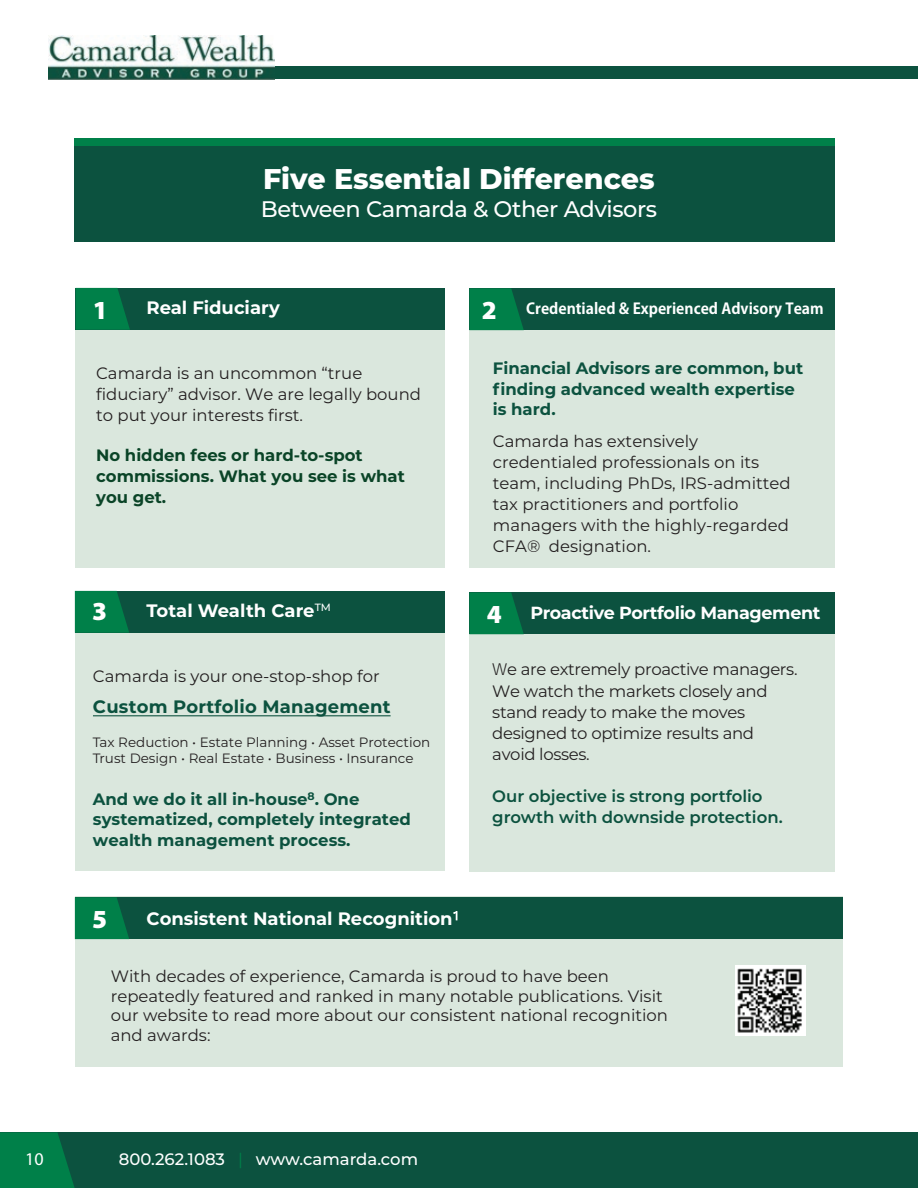
<style>
.page{position:relative;width:918px;height:1188px;background:#fff}
.page>*{position:absolute;margin:0;border:0;box-sizing:border-box;transform-origin:0 0}
.t1{font:800 28.5px "Montserrat";color:#fff}
.t2{font:900 26.1px "Myriad Pro";color:#fff}
.t3{font:500 22.5px "Montserrat";letter-spacing:-.02em;color:#fff}
.t4{font:700 18px "Montserrat";color:#fff}
.t5{font:700 18px "Montserrat";letter-spacing:.01em;color:#0c523f}
.t6{font:18px "Myriad Pro";color:#fff}
.t7{font:700 17.55px "Montserrat";letter-spacing:-.02em;color:#fff}
.t8{font:16.5px/21px "Montserrat";color:#231f20}
.t9{font:700 16.5px/20.1px "Montserrat";color:#0c523f}
.t10{font:16.5px/21.1px "Montserrat";letter-spacing:-.02em;color:#231f20}
.t11{font:700 16.5px/21px "Montserrat";color:#0a4427}
.t12{font:600 16.5px/21px "Montserrat";color:#0c523f}
.t13{font:500 16.5px "Montserrat";color:#fff}
.t14{font:700 15px "Adobe Gothic Std";color:#fff}
.t15{font:13.5px/15.6px "Montserrat";color:#231f20}
.s1{font-family:"Myriad Pro";font-weight:900;font-size:26.1px}
.s2{font-family:"Adobe Gothic Std";font-weight:300}
.s3{font-weight:400;color:#008049}
</style>
<div class="page">
<div style="left:75px;top:591px;width:369px;height:279px;background:#dae7dd"></div>
<div style="left:469px;top:592px;width:366px;height:280px;background:#dae7dd"></div>
<div style="left:75px;top:146px;width:760px;height:95px;background:#0c523f"></div>
<div style="left:76px;top:288px;width:369px;height:279px;background:#dae7dd"></div>
<div style="left:469px;top:288px;width:366px;height:279px;background:#dae7dd"></div>
<div style="left:75px;top:897px;width:767px;height:170px;background:#dae7dd"></div>
<div style="left:76px;top:288px;width:369px;height:42px;background:#0c523f"></div>
<svg style="left:76px;top:288px;width:54px;height:42px"></svg>
<div style="left:75px;top:591px;width:370px;height:42px;background:#0c523f"></div>
<svg style="left:75px;top:591px;width:54px;height:42px"></svg>
<div style="left:469px;top:288px;width:366px;height:42px;background:#0c523f"></div>
<svg style="left:469px;top:288px;width:55px;height:42px"></svg>
<div style="left:469px;top:592px;width:366px;height:42px;background:#0c523f"></div>
<svg style="left:469px;top:592px;width:55px;height:42px"></svg>
<div style="left:75px;top:897px;width:767px;height:42px;background:#0c523f"></div>
<svg style="left:75px;top:897px;width:54px;height:42px"></svg>
<div style="left:75px;top:139px;width:760px;height:7px;background:#008049"></div>
<img style="left:736px;top:965px;width:70px;height:71px">
<hr style="left:93px;top:715px;width:298px;height:1px;background:#0c523f">
<div style="left:48px;top:66px;width:870px;height:13px;background:#0c523f"></div>
<img style="left:48px;top:36px;width:227px;height:43px">
<div style="left:0;top:1132px;width:918px;height:56px;background:#0c523f"></div>
<svg style="left:0;top:1132px;width:75px;height:56px"></svg>
<p class="t1" style="left:263px;top:158px;width:393px">Five Essential Differences</p>
<p class="t3" style="left:261px;top:193px;width:398px">Between Camarda &amp; Other Advisors</p>
<p class="t2" style="left:93px;top:293px;width:16px">1</p>
<p class="t4" style="left:147px;top:295px;width:135px">Real Fiduciary</p>
<p class="t8" style="left:96px;top:362px;width:326px">Camarda is an uncommon “true fiduciary” advisor. We are legally bound to put your interests first.</p>
<p class="t11" style="left:96px;top:444px;width:310px">No hidden fees or hard-to-spot commissions. What you see is what you get.</p>
<p class="t2" style="left:92px;top:594px;width:16px">3</p>
<p class="t4" style="left:147px;top:598px;width:186px">Total Wealth Care<sup>TM</sup></p>
<p class="t8" style="left:93px;top:665px;width:288px">Camarda is your one-stop-shop for</p>
<p class="t5" style="left:93px;top:694px;width:299px">Custom Portfolio Management</p>
<p class="t15" style="left:93px;top:734px;width:339px">Tax Reduction • Estate Planning • Asset Protection<br>Trust Design • Real Estate • Business • Insurance</p>
<p class="t9" style="left:93px;top:789px;width:319px">And we do it all in-house<sup>8</sup>. One systematized, completely integrated wealth management process.</p>
<p class="t2" style="left:92px;top:902px;width:16px">5</p>
<p class="t4" style="left:147px;top:905px;width:315px">Consistent National Recognition<sup>1</sup></p>
<p class="t14" style="left:482px;top:299px;width:343px"><span class="s1">2</span> Credentialed &amp; Experienced Advisory Team</p>
<p class="t9" style="left:493px;top:358px;width:312px">Financial Advisors are common, but finding advanced wealth expertise is hard.</p>
<p class="t8" style="left:493px;top:430px;width:299px">Camarda has extensively credentialed professionals on its team, including PhDs, IRS-admitted tax practitioners and portfolio managers with the highly-regarded<br>CFA® designation.</p>
<p class="t7" style="left:487px;top:600px;width:335px"><span class="s1">4</span> Proactive Portfolio Management</p>
<p class="t10" style="left:492px;top:658px;width:307px"><span class="s2">W</span>e are extremely proactive managers.<br>We watch the markets closely and stand ready to make the moves designed to optimize results and avoid losses.</p>
<p class="t12" style="left:492px;top:785px;width:292px">Our objective is strong portfolio growth with downside protection.</p>
<p class="t8" style="left:111px;top:965px;width:559px;line-height:19.8px">With decades of experience, Camarda is proud to have been repeatedly featured and ranked in many notable publications. Visit our website to read more about our consistent national recognition and awards:</p>
<p class="t6" style="left:25px;top:1148px;width:20px">10</p>
<p class="t13" style="left:119px;top:1148px;width:301px">800.262.1083 <span class="s3">|</span> www.camarda.com</p>
</div>
